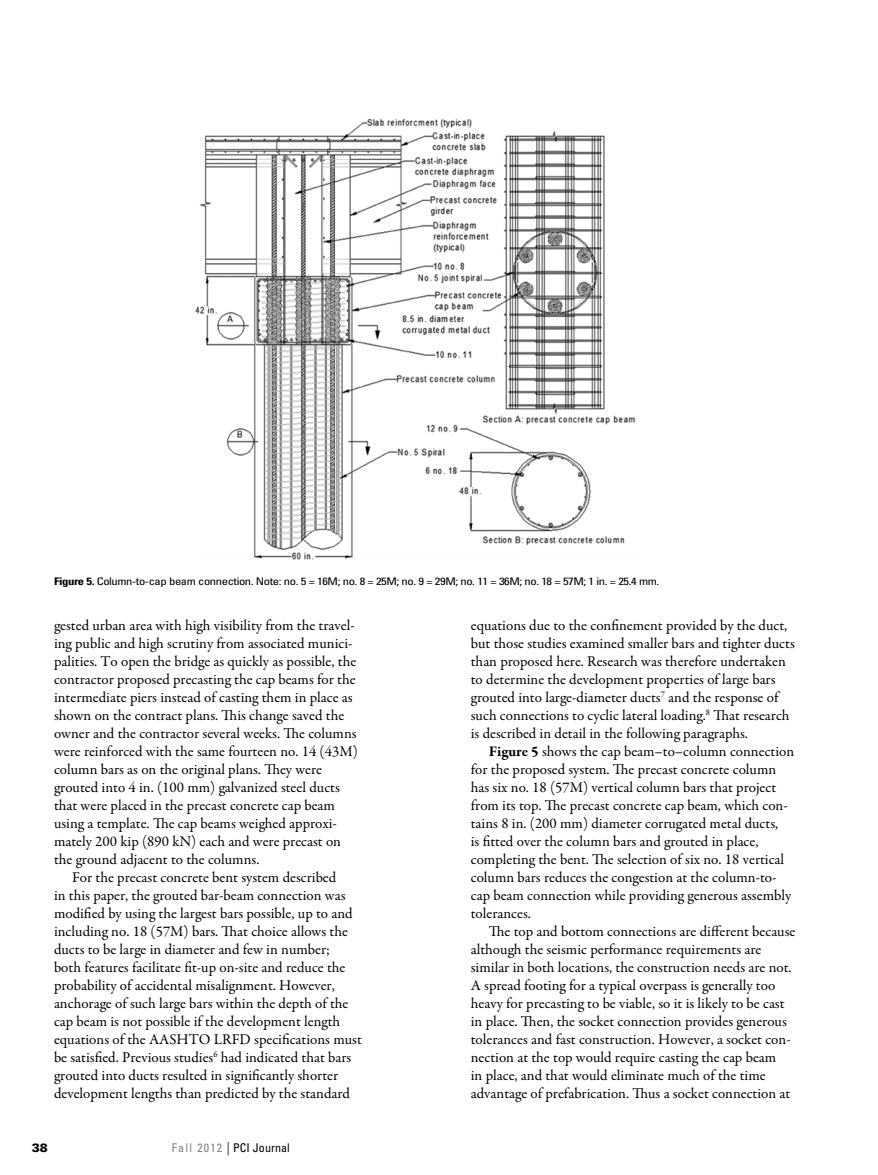
<style>
.page{position:relative;width:878px;height:1175px;background:#fff}
.page>*{position:absolute;margin:0;border:0;box-sizing:border-box;transform-origin:0 0}
.t1{font:15px/18px "Garamond Premr Pro";color:#000}
.t2{font:condensed 12px "Univers LT Std";letter-spacing:.005em;color:#000}
.t3{font:900 12px "Univers LT Std";color:#000}
.t4{font:condensed 10.5px "Univers LT Std";letter-spacing:-.03em;color:#000;scale:1.2 1}
.s1{font-weight:700}
.s2{color:#808285}
.s3{font-weight:300;font-size:13.5px}
</style>
<div class="page">
<img style="left:195px;top:118px;width:440px;height:442px">
<p class="t4" style="left:54px;top:574px;width:506px"><span class="s1">Figure 5.</span> Column-to-cap beam connection. Note: no. 5 = 16M; no. 8 = 25M; no. 9 = 29M; no. 11 = 36M; no. 18 = 57M; 1 in. = 25.4 mm.</p>
<p class="t1" style="left:54px;top:617px;width:305px">gested urban area with high visibility from the travel&shy;ing public and high scrutiny from associated munici&shy;palities. To open the bridge as quickly as possible, the contractor proposed precasting the cap beams for the intermediate piers instead of casting them in place as shown on the contract plans. This change saved the owner and the contractor several weeks. The columns were reinforced with the same fourteen no. 14 (43M) column bars as on the original plans. They were grouted into 4 in. (100 mm) galvanized steel ducts that were placed in the precast concrete cap beam using a template. The cap beams weighed approxi&shy;mately 200 kip (890 kN) each and were precast on the ground adjacent to the columns.</p>
<p class="t1" style="left:54px;top:869px;width:309px;text-indent:18px">For the precast concrete bent system described<br>in this paper, the grouted bar-beam connection was modified by using the largest bars possible, up to and including no. 18 (57M) bars. That choice allows the ducts to be large in diameter and few in number;<br>both features facilitate fit-up on-site and reduce the probability of accidental misalignment. However, anchorage of such large bars within the depth of the cap beam is not possible if the development length equations of the AASHTO LRFD specifications must be satisfied. Previous studies<sup>6</sup> had indicated that bars grouted into ducts resulted in significantly shorter development lengths than predicted by the standard</p>
<p class="t3" style="left:32px;top:1140px;width:18px">38</p>
<p class="t2" style="left:172px;top:1140px;width:120px"><span class="s2">Fall 2012</span> <span class="s3">|</span> PCI Journal</p>
<p class="t1" style="left:471px;top:617px;width:325px">equations due to the confinement provided by the duct, but those studies examined smaller bars and tighter ducts than proposed here. Research was therefore undertaken to determine the development properties of large bars grouted into large-diameter ducts<sup>7</sup> and the response of such connections to cyclic lateral loading.<sup>8</sup> That research is described in detail in the following paragraphs.</p>
<p class="t1" style="left:471px;top:743px;width:325px;text-indent:18px"><span class="s1">Figure 5</span> shows the cap beam–to–column connection for the proposed system. The precast concrete column has six no. 18 (57M) vertical column bars that project from its top. The precast concrete cap beam, which con&shy;tains 8 in. (200 mm) diameter corrugated metal ducts,<br>is fitted over the column bars and grouted in place, completing the bent. The selection of six no. 18 vertical column bars reduces the congestion at the column-to&shy;cap beam connection while providing generous assembly tolerances.</p>
<p class="t1" style="left:471px;top:923px;width:326px;text-indent:18px">The top and bottom connections are different because although the seismic performance requirements are similar in both locations, the construction needs are not.<br>A spread footing for a typical overpass is generally too heavy for precasting to be viable, so it is likely to be cast in place. Then, the socket connection provides generous tolerances and fast construction. However, a socket con&shy;nection at the top would require casting the cap beam<br>in place, and that would eliminate much of the time advantage of prefabrication. Thus a socket connection at</p>
</div>
